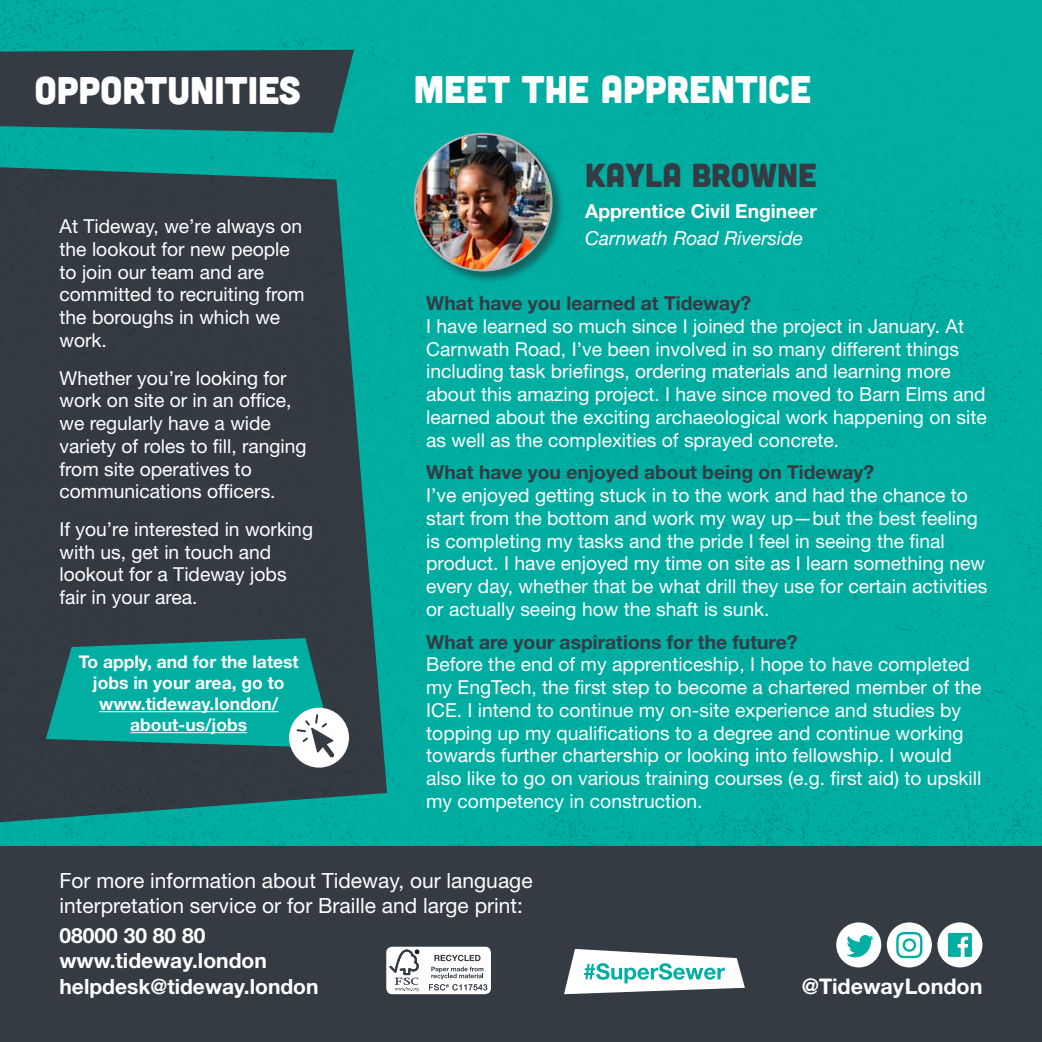
<style>
.page{position:relative;width:1042px;height:1042px;background:#fff}
.page>*{position:absolute;margin:0;border:0;box-sizing:border-box;transform-origin:0 0}
.t1{font:38.5px "Cubano";color:#fff}
.t2{font:33.25px "Cubano";color:#343b43}
.t3{font:700 21.53px "Helvetica Neue LT Std";letter-spacing:-.005em;color:#fff}
.t4{font:21px/25.2px "Helvetica Neue LT Std";color:#fff}
.t5{font:700 21px/25.2px "Helvetica Neue LT Std";color:#fff}
.t6{font:19.25px/22.8px "Helvetica Neue LT Std";color:#fff}
.t7{font:700 19.25px "Helvetica Neue LT Std";color:#343b43}
.t8{font:700 19.25px "Helvetica Neue LT Std";color:#fff}
.t9{font:italic 19.25px "Helvetica Neue";color:#fff}
.t10{font:700 17.5px/21px "Helvetica Neue LT Std";color:#fff;text-align:center}
</style>
<div class="page">
<div style="left:0;top:0;width:1042px;height:853px;background:#00aea2"></div>
<svg style="left:0;top:167px;width:387px;height:655px;background:#2e454b"></svg>
<div style="left:0;top:846px;width:1042px;height:196px;background:#343b43"></div>
<svg style="left:0;top:50px;width:354px;height:83px;background:#2f434a"></svg>
<div style="left:413px;top:132px;width:152px;height:152px;background:#231f20;opacity:.5"></div>
<img style="left:415px;top:134px;width:136px;height:136px;border-radius:68px">
<div style="left:887px;top:922px;width:45px;height:45px;background:#fff;border-radius:50%"></div>
<svg style="left:896px;top:932px;width:26px;height:26px"></svg>
<div style="left:937px;top:922px;width:45px;height:45px;background:#fff;border-radius:50%"></div>
<svg style="left:948px;top:933px;width:24px;height:24px"></svg>
<div style="left:836px;top:922px;width:45px;height:45px;background:#fff;border-radius:50%"></div>
<svg style="left:846px;top:935px;width:28px;height:22px"></svg>
<svg style="left:564px;top:949px;width:181px;height:45px"></svg>
<svg style="left:386px;top:946px;width:105px;height:48px;background:#dadcdd"></svg>
<div style="left:289px;top:708px;width:60px;height:59px;background:#fff;border-radius:50%"></div>
<svg style="left:46px;top:638px;width:288px;height:120px"></svg>
<hr style="left:99px;top:711px;width:179px;height:1px;background:#fff">
<hr style="left:130px;top:732px;width:117px;height:1px;background:#fff">
<h1 class="t1" style="left:34px;top:65px;width:268px">OPPORTUNITIES</h1>
<p class="t6" style="left:60px;top:215px;width:246px">At Tideway, we’re always on the lookout for new people to join our team and are committed to recruiting from the boroughs in which we work.</p>
<p class="t6" style="left:60px;top:366px;width:249px">Whether you’re looking for work on site or in an office, we regularly have a wide variety of roles to fill, ranging from site operatives to communications officers.</p>
<p class="t6" style="left:60px;top:517px;width:255px">If you’re interested in working with us, get in touch and lookout for a Tideway jobs fair in your area.</p>
<p class="t10" style="left:79px;top:651px;width:222px">To apply, and for the latest jobs in your area, go to www.tideway.london/ about-us/jobs</p>
<h1 class="t1" style="left:414px;top:64px;width:399px">MEET THE APPRENTICE</h1>
<h2 class="t2" style="left:585px;top:153px;width:233px">KAYLA BROWNE</h2>
<p class="t8" style="left:585px;top:200px;width:233px">Apprentice Civil Engineer</p>
<p class="t9" style="left:585px;top:224px;width:219px">Carnwath Road Riverside</p>
<p class="t7" style="left:426px;top:291px;width:326px">What have you learned at Tideway?</p>
<p class="t6" style="left:426px;top:314px;width:562px">I have learned so much since I joined the project in January. At Carnwath Road, I’ve been involved in so many different things including task briefings, ordering materials and learning more about this amazing project. I have since moved to Barn Elms and learned about the exciting archaeological work happening on site as well as the complexities of sprayed concrete.</p>
<p class="t7" style="left:426px;top:461px;width:449px">What have you enjoyed about being on Tideway?</p>
<p class="t6" style="left:426px;top:484px;width:563px">I’ve enjoyed getting stuck in to the work and had the chance to start from the bottom and work my way up—but the best feeling is completing my tasks and the pride I feel in seeing the final product. I have enjoyed my time on site as I learn something new every day, whether that be what drill they use for certain activities or actually seeing how the shaft is sunk.</p>
<p class="t7" style="left:426px;top:630px;width:373px">What are your aspirations for the future?</p>
<p class="t6" style="left:426px;top:653px;width:557px">Before the end of my apprenticeship, I hope to have completed my EngTech, the first step to become a chartered member of the ICE. I intend to continue my on-site experience and studies by topping up my qualifications to a degree and continue working towards further chartership or looking into fellowship. I would also like to go on various training courses (e.g. first aid) to upskill my competency in construction.</p>
<p class="t4" style="left:60px;top:867px;width:474px">For more information about Tideway, our language interpretation service or for Braille and large print:</p>
<p class="t5" style="left:60px;top:922px;width:261px">08000 30 80 80 www.tideway.london helpdesk@tideway.london</p>
<p class="t3" style="left:802px;top:972px;width:182px">@TidewayLondon</p>
</div>
